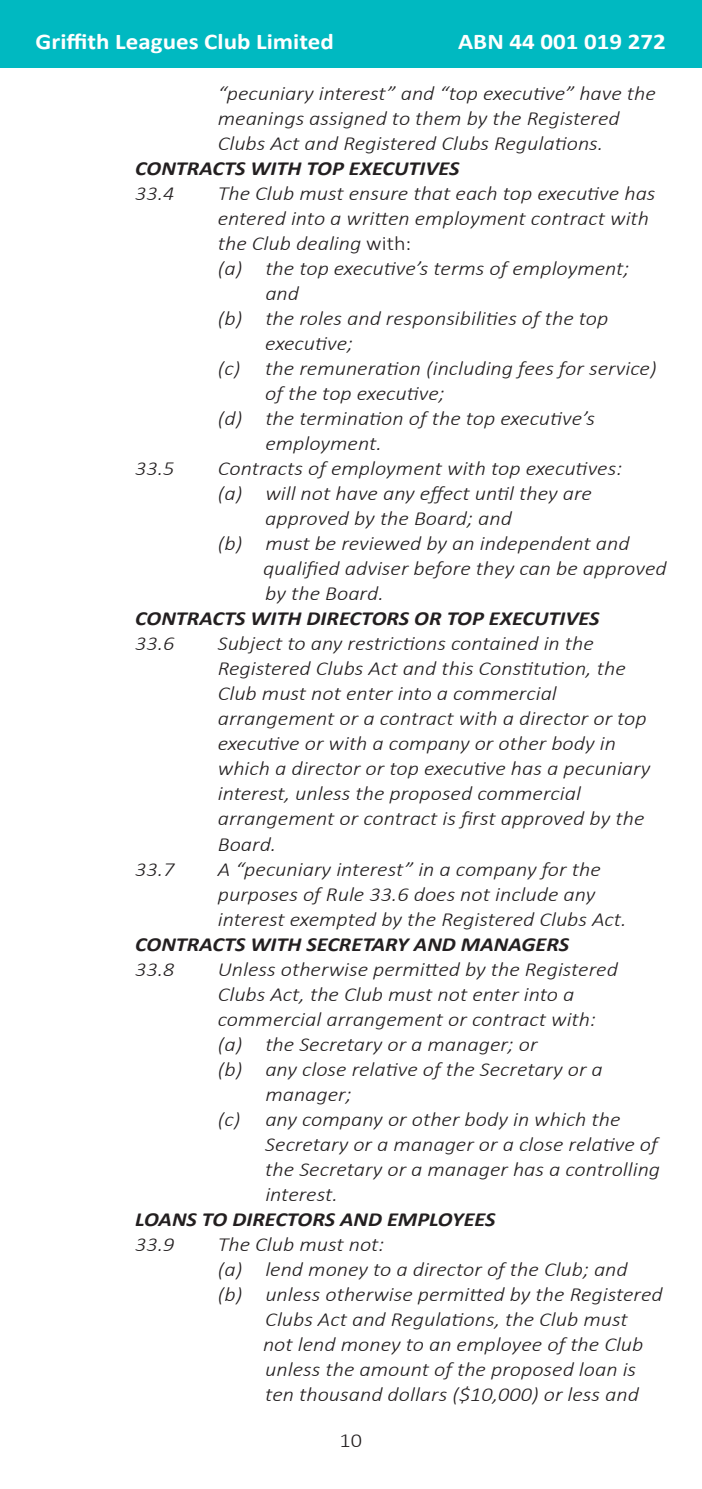
<style>
.page{position:relative;width:702px;height:1489px;background:#fff}
.page>*{position:absolute;margin:0;border:0;box-sizing:border-box;transform-origin:0 0}
.t1{font:700 22.5px "Calibri";color:#fff;scale:1.11 1}
.t2{font:italic 300 20px/25px "Calibri";color:#231f20;scale:1.11 1}
.t3{font:italic 700 20px "Calibri";color:#231f20;scale:1.11 1}
.t4{font:300 20px "Calibri";color:#231f20;scale:1.11 1}
.s1{font-style:normal}
</style>
<div class="page">
<div style="left:0;top:0;width:702px;height:68px;background:#00b9c1"></div>
<p class="t1" style="left:36px;top:26px;width:270px">Griffith Leagues Club Limited</p>
<p class="t1" style="left:458px;top:26px;width:189px">ABN 44 001 019 272</p>
<p class="t2" style="left:218px;top:81px;width:396px">“pecuniary interest” and “top executive” have the</p>
<p class="t2" style="left:218px;top:106px;width:363px">meanings assigned to them by the Registered</p>
<p class="t2" style="left:218px;top:131px;width:349px">Clubs Act and Registered Clubs Regulations.</p>
<p class="t3" style="left:135px;top:154px;width:294px">CONTRACTS WITH TOP EXECUTIVES</p>
<p class="t2" style="left:135px;top:181px;width:37px">33.4</p>
<p class="t2" style="left:218px;top:181px;width:396px">The Club must ensure that each top executive has</p>
<p class="t2" style="left:218px;top:206px;width:390px">entered into a written employment contract with</p>
<p class="t2" style="left:218px;top:231px;width:176px">the Club dealing <span class="s1">with:</span></p>
<p class="t2" style="left:265px;top:256px;width:329px;text-indent:-48px">(a) the top executive’s terms of employment; and</p>
<p class="t2" style="left:218px;top:306px;width:353px">(b) the roles and responsibilities of the top</p>
<p class="t2" style="left:265px;top:331px;width:81px">executive;</p>
<p class="t2" style="left:218px;top:356px;width:397px">(c) the remuneration (including fees for service)</p>
<p class="t2" style="left:265px;top:381px;width:163px">of the top executive;</p>
<p class="t2" style="left:218px;top:406px;width:341px">(d) the termination of the top executive’s</p>
<p class="t2" style="left:265px;top:431px;width:106px">employment.</p>
<p class="t2" style="left:135px;top:456px;width:37px">33.5</p>
<p class="t2" style="left:218px;top:456px;width:366px">Contracts of employment with top executives:</p>
<p class="t2" style="left:218px;top:481px;width:338px">(a) will not have any effect until they are</p>
<p class="t2" style="left:265px;top:506px;width:224px">approved by the Board; and</p>
<p class="t2" style="left:263px;top:531px;width:365px;text-indent:-45px">(b) must be reviewed by an independent and qualified adviser before they can be approved</p>
<p class="t2" style="left:265px;top:581px;width:108px">by the Board.</p>
<p class="t3" style="left:135px;top:604px;width:420px">CONTRACTS WITH DIRECTORS OR TOP EXECUTIVES</p>
<p class="t2" style="left:135px;top:631px;width:37px">33.6</p>
<p class="t2" style="left:218px;top:631px;width:340px">Subject to any restrictions contained in the</p>
<p class="t2" style="left:218px;top:656px;width:369px">Registered Clubs Act and this Constitution, the</p>
<p class="t2" style="left:218px;top:681px;width:307px">Club must not enter into a commercial</p>
<p class="t2" style="left:218px;top:706px;width:388px">arrangement or a contract with a director or top</p>
<p class="t2" style="left:218px;top:731px;width:360px">executive or with a company or other body in</p>
<p class="t2" style="left:218px;top:756px;width:391px">which a director or top executive has a pecuniary</p>
<p class="t2" style="left:218px;top:781px;width:329px">interest, unless the proposed commercial</p>
<p class="t2" style="left:218px;top:806px;width:386px">arrangement or contract is first approved by the</p>
<p class="t2" style="left:218px;top:831px;width:54px">Board.</p>
<p class="t2" style="left:135px;top:856px;width:37px">33.7</p>
<p class="t2" style="left:218px;top:856px;width:346px">A “pecuniary interest” in a company for the</p>
<p class="t2" style="left:218px;top:881px;width:341px">purposes of Rule 33.6 does not include any</p>
<p class="t2" style="left:218px;top:906px;width:370px">interest exempted by the Registered Clubs Act.</p>
<p class="t3" style="left:135px;top:929px;width:392px">CONTRACTS WITH SECRETARY AND MANAGERS</p>
<p class="t2" style="left:135px;top:956px;width:37px">33.8</p>
<p class="t2" style="left:218px;top:956px;width:362px">Unless otherwise permitted by the Registered</p>
<p class="t2" style="left:218px;top:981px;width:323px">Clubs Act, the Club must not enter into a</p>
<p class="t2" style="left:218px;top:1006px;width:342px">commercial arrangement or contract with:</p>
<p class="t2" style="left:218px;top:1031px;width:289px">(a) the Secretary or a manager; or</p>
<p class="t2" style="left:218px;top:1056px;width:348px">(b) any close relative of the Secretary or a</p>
<p class="t2" style="left:265px;top:1081px;width:79px">manager;</p>
<p class="t2" style="left:265px;top:1106px;width:355px;text-indent:-47px">(c) any company or other body in which the<br>Secretary or a manager or a close relative of</p>
<p class="t2" style="left:265px;top:1156px;width:357px">the Secretary or a manager has a controlling</p>
<p class="t2" style="left:265px;top:1181px;width:67px">interest.</p>
<p class="t3" style="left:135px;top:1204px;width:326px">LOANS TO DIRECTORS AND EMPLOYEES</p>
<p class="t2" style="left:135px;top:1231px;width:37px">33.9</p>
<p class="t2" style="left:218px;top:1231px;width:152px">The Club must not:</p>
<p class="t2" style="left:218px;top:1256px;width:371px">(a) lend money to a director of the Club; and</p>
<p class="t2" style="left:218px;top:1281px;width:402px">(b) unless otherwise permitted by the Registered</p>
<p class="t2" style="left:263px;top:1306px;width:344px">Clubs Act and Regulations, the Club must not lend money to an employee of the Club</p>
<p class="t2" style="left:265px;top:1356px;width:335px">unless the amount of the proposed loan is</p>
<p class="t2" style="left:265px;top:1381px;width:338px">ten thousand dollars ($10,000) or less and</p>
<p class="t4" style="left:339px;top:1427px;width:22px">10</p>
</div>
